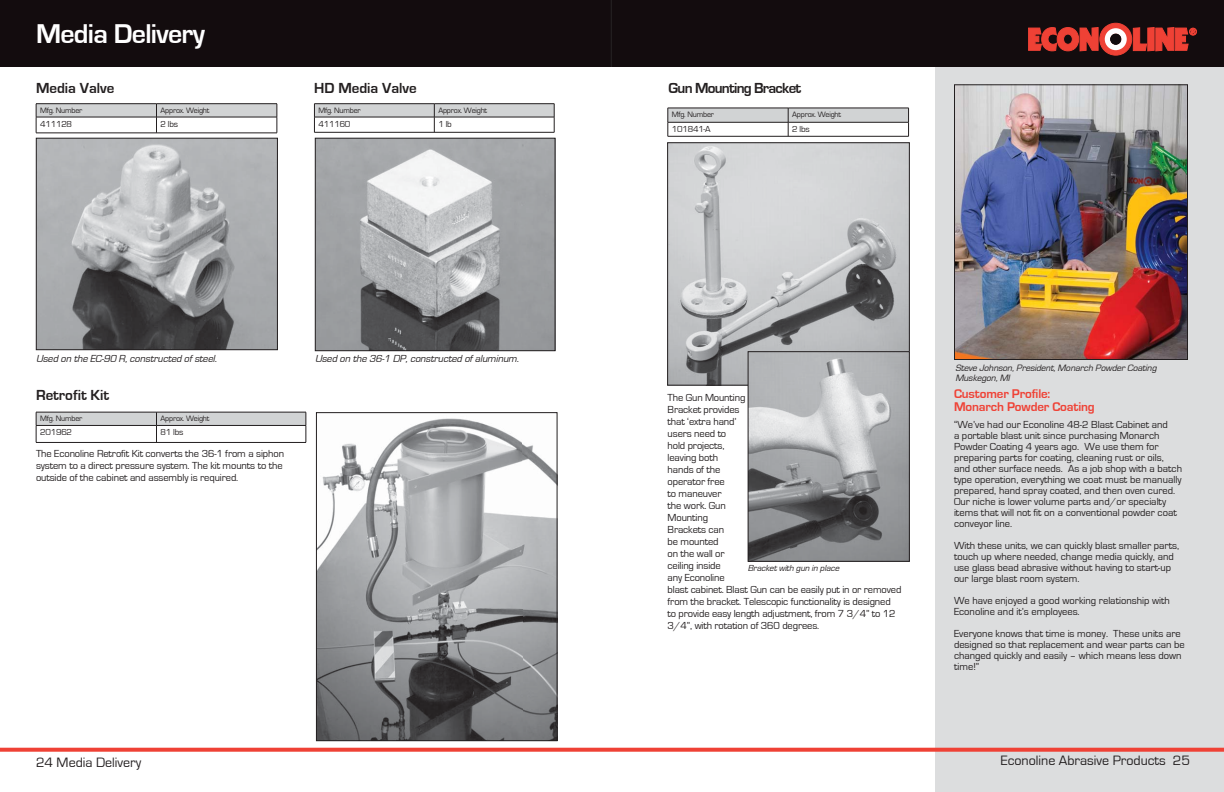
<style>
.page{position:relative;width:1224px;height:792px;background:#fff}
.page>*{position:absolute;margin:0;border:0;box-sizing:border-box;transform-origin:0 0}
.t1{font:700 28px "Eurostile";letter-spacing:-.025em;color:#fff}
.t2{font:700 15px "Eurostile";color:#231f20}
.t3{font:700 15px "Eurostile";letter-spacing:-.05em;color:#231f20}
.t4{font:14px "Eurostile";color:#231f20}
.t5{font:700 13px/13px "Eurostile";letter-spacing:-.01em;color:#ef4135}
.t6{font:10.5px/12px "Eurostile";color:#231f20}
.t7{font:italic 10.5px "Eurostile";color:#231f20}
.t8{font:italic 9.5px/10px "Eurostile";color:#231f20}
.t9{font:9px "Eurostile";letter-spacing:-.025em;color:#231f20}
.t10{font:italic 9px "Eurostile";color:#231f20}
.t11{font:8px "Eurostile";letter-spacing:-.025em;color:#231f20}
</style>
<div class="page">
<svg style="left:0;top:748px;width:612px;height:4px;background:#f04e43"></svg>
<div style="left:0;top:0;width:611px;height:67px;background:#130c0e"></div>
<div style="left:936px;top:9px;width:288px;height:783px;background:#dcddde"></div>
<svg style="left:612px;top:748px;width:612px;height:4px;background:#ee4d42"></svg>
<div style="left:612px;top:0;width:612px;height:67px;background:#130c0e"></div>
<svg style="left:1028px;top:23px;width:169px;height:32px;background:#96352f"></svg>
<div style="left:1190px;top:28px;width:6px;height:7px;border:1px solid #ef4135;border-radius:50%"></div>
<div style="left:1189px;top:28px;width:8px;height:7px;border:1px solid #ef4135;border-radius:50%"></div>
<div style="left:1110px;top:34px;width:11px;height:11px;background:#130c0e;border-radius:50%"></div>
<img style="left:956px;top:86px;width:230px;height:272px">
<div style="left:954px;top:84px;width:234px;height:276px;border:1px solid #231f20"></div>
<svg style="left:668px;top:108px;width:241px;height:28px"></svg>
<hr style="left:668px;top:136px;width:241px;height:1px;background:#231f20">
<img style="left:669px;top:144px;width:239px;height:239px">
<div style="left:667px;top:142px;width:243px;height:243px;border:1px solid #231f20"></div>
<img style="left:750px;top:353px;width:158px;height:207px">
<div style="left:748px;top:351px;width:162px;height:211px;border:1px solid #231f20"></div>
<img style="left:317px;top:140px;width:236px;height:209px">
<div style="left:315px;top:138px;width:240px;height:213px;border:1px solid #231f20"></div>
<svg style="left:314px;top:104px;width:241px;height:28px"></svg>
<hr style="left:314px;top:132px;width:240px;height:1px;background:#231f20">
<img style="left:38px;top:140px;width:238px;height:208px">
<div style="left:36px;top:138px;width:242px;height:212px;border:1px solid #231f20"></div>
<svg style="left:36px;top:104px;width:242px;height:29px"></svg>
<hr style="left:36px;top:133px;width:241px;height:1px;background:#231f20">
<img style="left:318px;top:418px;width:237px;height:321px">
<div style="left:316px;top:412px;width:241px;height:329px;border:1px solid #231f20"></div>
<svg style="left:36px;top:412px;width:271px;height:30px"></svg>
<hr style="left:36px;top:442px;width:270px;height:1px;background:#231f20">
<h1 class="t1" style="left:36px;top:20px;width:170px">Media Delivery</h1>
<h2 class="t2" style="left:36px;top:81px;width:80px">Media Valve</h2>
<p class="t11" style="left:40px;top:107px;width:44px">Mfg. Number</p>
<p class="t11" style="left:161px;top:107px;width:50px">Approx. Weight</p>
<p class="t9" style="left:40px;top:120px;width:34px">411128</p>
<p class="t9" style="left:161px;top:120px;width:19px">2 lbs</p>
<h2 class="t2" style="left:314px;top:81px;width:104px">HD Media Valve</h2>
<p class="t11" style="left:318px;top:107px;width:44px">Mfg. Number</p>
<p class="t11" style="left:438px;top:107px;width:50px">Approx. Weight</p>
<p class="t9" style="left:318px;top:120px;width:34px">411160</p>
<p class="t9" style="left:438px;top:120px;width:15px">1 lb</p>
<p class="t7" style="left:36px;top:353px;width:185px">Used on the EC-90 R,constructed ofsteel.</p>
<h2 class="t2" style="left:36px;top:388px;width:75px">Retrofit Kit</h2>
<p class="t11" style="left:40px;top:415px;width:44px">Mfg. Number</p>
<p class="t11" style="left:161px;top:415px;width:50px">Approx. Weight</p>
<p class="t9" style="left:40px;top:428px;width:34px">201962</p>
<p class="t9" style="left:161px;top:428px;width:24px">81 lbs</p>
<p class="t6" style="left:36px;top:448px;width:250px">The Econoline Retrofit Kit converts the 36-1 from a siphon system to a direct pressure system. The kit mounts to the outside of the cabinet and assembly is required.</p>
<p class="t7" style="left:315px;top:353px;width:208px">Used on the 36-1 DP,constructed ofaluminum.</p>
<h3 class="t4" style="left:36px;top:756px;width:107px">24 Media Delivery</h3>
<h2 class="t3" style="left:669px;top:81px;width:134px">Gun Mounting Bracket</h2>
<p class="t11" style="left:672px;top:111px;width:44px">Mfg. Number</p>
<p class="t11" style="left:792px;top:111px;width:50px">Approx. Weight</p>
<p class="t9" style="left:672px;top:125px;width:40px">101841-A</p>
<p class="t9" style="left:792px;top:125px;width:19px">2 lbs</p>
<p class="t6" style="left:668px;top:392px;width:235px">The Gun Mounting<br>Bracket provides<br>that ‘extra hand’<br>users need to<br>hold projects,<br>leaving both<br>hands of the<br>operator free<br>to maneuver<br>the work. Gun<br>Mounting<br>Brackets can<br>be mounted<br>on the wall or<br>ceiling inside<br>any Econoline<br>blast cabinet. Blast Gun can be easily put in or removed from the bracket. Telescopic functionality is designed to provide easy length adjustment, from 7 3/4” to 12<br>3/4”, with rotation of 360 degrees.</p>
<p class="t10" style="left:748px;top:563px;width:95px">Bracketwith gun in place</p>
<p class="t8" style="left:955px;top:363px;width:205px">Steve Johnson,President,Monarch PowderCoating<br>Muskegon,MI</p>
<p class="t5" style="left:954px;top:387px;width:142px">Customer Profile:<br>Monarch Powder Coating</p>
<p class="t6" style="left:954px;top:419px;width:230px;line-height:11px">“We’ve had our Econoline 48-2 Blast Cabinet and<br>a portable blast unit since purchasing Monarch Powder Coating 4 years ago. We use them for preparing parts for coating, cleaning rust or oils, and other surface needs. As a job shop with a batch type operation, everything we coat must be manually prepared, hand spray coated, and then oven cured.<br>Our niche is lower volume parts and/or specialty items that will not fit on a conventional powder coat conveyor line.</p>
<p class="t6" style="left:954px;top:540px;width:227px;line-height:11px">With these units, we can quickly blast smaller parts, touch up where needed, change media quickly, and use glass bead abrasive without having to start-up our large blast room system.</p>
<p class="t6" style="left:954px;top:595px;width:217px;line-height:11px">We have enjoyed a good working relationship with<br>Econoline and it’s employees.</p>
<p class="t6" style="left:954px;top:628px;width:232px;line-height:11px">Everyone knows that time is money. These units are designed so that replacement and wear parts can be changed quickly and easily – which means less down time!”</p>
<h3 class="t4" style="left:1001px;top:754px;width:191px">Econoline Abrasive Products 25</h3>
</div>
